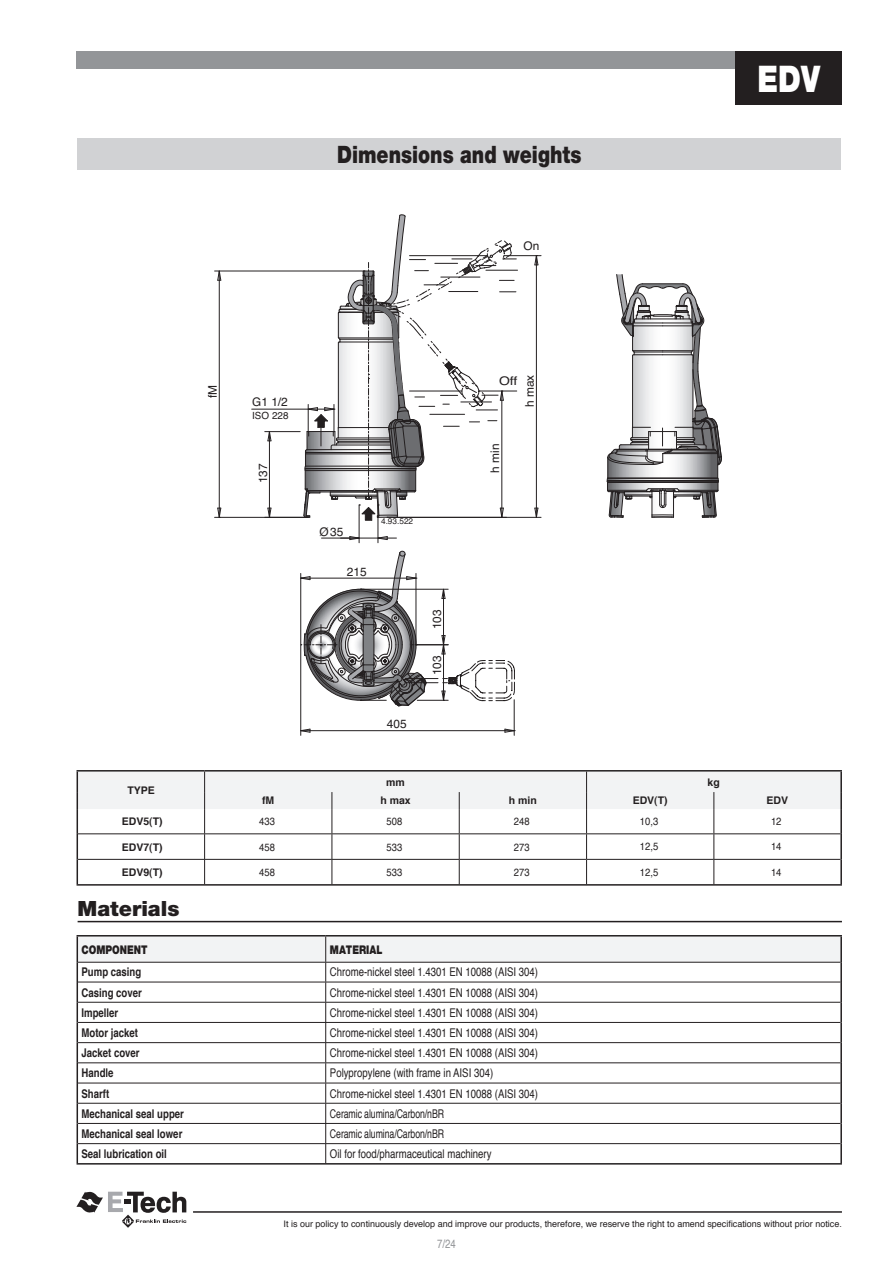
<style>
.page{position:relative;width:893px;height:1263px;background:#fff}
.page>*{position:absolute;margin:0;border:0;box-sizing:border-box;transform-origin:0 0}
.t1{font:900 36.75px "Helvetica Neue";color:#fff;scale:.8 1}
.t2{font:900 24px "Helvetica Neue";color:#231f20;scale:.8 1}
.t3{font:900 21px "Helvetica Neue";color:#231f20}
.t4{font:12px "Helvetica";color:#231f20;scale:.8 1}
.t5{font:700 12px "Helvetica";color:#231f20;scale:.8 1}
.t6{font:12px "Helvetica";color:#231f20;scale:.73 1}
.t7{font:900 12px "Helvetica Neue";color:#231f20;scale:.8 1}
.t8{font:12px "Helvetica";color:#939598;scale:.8 1}
.t9{font:11.85px "Helvetica";color:#231f20}
.t10{font:11.85px "Helvetica";color:#231f20;scale:1.17 1}
.t11{font:700 10.5px "Helvetica";color:#231f20}
.t12{font:10.5px "Helvetica";color:#231f20;scale:.9 1}
.t13{font:9.9px "Helvetica";color:#231f20}
.t14{font:9px "Helvetica";color:#231f20}
.t15{font:8.25px "Helvetica";color:#231f20}
</style>
<div class="page">
<div style="left:77px;top:51px;width:765px;height:17px;background:#939598"></div>
<svg style="left:76px;top:1191px;width:110px;height:37px"></svg>
<hr style="left:193px;top:1211px;width:649px;height:2px;background:#231f20">
<div style="left:77px;top:138px;width:763px;height:32px;background:#d1d2d4"></div>
<hr style="left:77px;top:935px;width:249px;height:1px;background:#231f20">
<hr style="left:326px;top:935px;width:516px;height:1px;background:#231f20">
<hr style="left:840px;top:936px;width:2px;height:26px;background:#231f20">
<hr style="left:840px;top:962px;width:2px;height:20px;background:#231f20">
<hr style="left:840px;top:982px;width:2px;height:20px;background:#231f20">
<hr style="left:840px;top:1002px;width:2px;height:20px;background:#231f20">
<hr style="left:840px;top:1022px;width:2px;height:21px;background:#231f20">
<hr style="left:840px;top:1043px;width:2px;height:20px;background:#231f20">
<hr style="left:840px;top:1063px;width:2px;height:20px;background:#231f20">
<hr style="left:840px;top:1083px;width:2px;height:20px;background:#231f20">
<hr style="left:840px;top:1103px;width:2px;height:20px;background:#231f20">
<hr style="left:840px;top:1123px;width:2px;height:20px;background:#231f20">
<hr style="left:840px;top:1143px;width:2px;height:20px;background:#231f20">
<hr style="left:77px;top:1163px;width:765px;height:1px;background:#231f20">
<svg style="left:77px;top:936px;width:764px;height:227px"></svg>
<hr style="left:78px;top:921px;width:764px;height:1px;background:#231f20">
<hr style="left:205px;top:770px;width:637px;height:1px;background:#231f20">
<hr style="left:77px;top:884px;width:765px;height:2px;background:#231f20">
<hr style="left:77px;top:770px;width:128px;height:1px;background:#231f20">
<svg style="left:77px;top:771px;width:765px;height:113px"></svg>
<div style="left:736px;top:51px;width:106px;height:53px;background:#231f20"></div>
<hr style="left:479px;top:391px;width:38px;height:1px;background:#231f20">
<hr style="left:504px;top:255px;width:32px;height:1px;background:#231f20">
<hr style="left:486px;top:270px;width:32px;height:1px;background:#231f20">
<hr style="left:361px;top:589px;width:87px;height:1px;background:#231f20">
<hr style="left:443px;top:598px;width:1px;height:37px;background:#231f20">
<svg style="left:441px;top:588px;width:5px;height:11px"></svg>
<hr style="left:416px;top:644px;width:32px;height:1px;background:#231f20">
<hr style="left:417px;top:700px;width:31px;height:1px;background:#231f20">
<hr style="left:300px;top:645px;width:1px;height:90px;background:#231f20">
<hr style="left:514px;top:700px;width:1px;height:35px;background:#231f20">
<hr style="left:310px;top:730px;width:195px;height:1px;background:#231f20">
<svg style="left:300px;top:728px;width:11px;height:5px"></svg>
<svg style="left:504px;top:728px;width:12px;height:5px"></svg>
<hr style="left:397px;top:517px;width:144px;height:1px;background:#231f20">
<hr style="left:536px;top:265px;width:1px;height:243px;background:#231f20">
<svg style="left:534px;top:507px;width:5px;height:11px"></svg>
<svg style="left:534px;top:255px;width:7px;height:11px"></svg>
<hr style="left:359px;top:505px;width:1px;height:38px;background:#231f20">
<hr style="left:378px;top:505px;width:1px;height:38px;background:#231f20">
<hr style="left:321px;top:538px;width:38px;height:1px;background:#231f20">
<svg style="left:341px;top:536px;width:55px;height:4px"></svg>
<hr style="left:265px;top:431px;width:35px;height:1px;background:#231f20">
<hr style="left:269px;top:441px;width:1px;height:67px;background:#231f20">
<svg style="left:267px;top:431px;width:5px;height:11px"></svg>
<svg style="left:267px;top:507px;width:5px;height:10px"></svg>
<hr style="left:252px;top:409px;width:56px;height:1px;background:#231f20">
<hr style="left:215px;top:271px;width:148px;height:1px;background:#231f20">
<hr style="left:215px;top:517px;width:92px;height:1px;background:#231f20">
<hr style="left:219px;top:280px;width:1px;height:228px;background:#231f20">
<svg style="left:217px;top:270px;width:5px;height:11px"></svg>
<svg style="left:217px;top:507px;width:5px;height:11px"></svg>
<svg style="left:303px;top:214px;width:213px;height:307px"></svg>
<svg style="left:300px;top:551px;width:127px;height:156px"></svg>
<svg style="left:606px;top:274px;width:116px;height:244px"></svg>
<hr style="left:405px;top:678px;width:33px;height:1px;background:#231f20">
<svg style="left:441px;top:635px;width:74px;height:69px"></svg>
<hr style="left:405px;top:682px;width:33px;height:1px;background:#231f20">
<p class="t11" style="left:127px;top:786px;width:29px">TYPE</p>
<h2 class="t2" style="left:337px;top:146px;width:307px">Dimensions and weights</h2>
<p class="t9" style="left:523px;top:242px;width:17px">On</p>
<h1 class="t1" style="left:757px;top:65px;width:80px">EDV</h1>
<p class="t9" style="left:208px;top:398px;width:15px;rotate:-90deg">fM</p>
<p class="t9" style="left:252px;top:398px;width:37px">G1 1/2</p>
<p class="t13" style="left:252px;top:412px;width:38px">ISO 228</p>
<p class="t9" style="left:258px;top:483px;width:21px;rotate:-90deg">137</p>
<p class="t9" style="left:319px;top:527px;width:25px">Ø35</p>
<p class="t9" style="left:347px;top:567px;width:21px">215</p>
<p class="t15" style="left:381px;top:518px;width:34px">4.93.522</p>
<p class="t9" style="left:387px;top:720px;width:21px">405</p>
<p class="t9" style="left:433px;top:629px;width:21px;rotate:-90deg">103</p>
<p class="t9" style="left:433px;top:675px;width:21px;rotate:-90deg">103</p>
<p class="t10" style="left:499px;top:377px;width:17px">Off</p>
<p class="t9" style="left:525px;top:407px;width:34px;rotate:-90deg">h max</p>
<p class="t9" style="left:491px;top:473px;width:31px;rotate:-90deg">h min</p>
<p class="t11" style="left:386px;top:778px;width:20px">mm</p>
<p class="t11" style="left:708px;top:777px;width:14px">kg</p>
<p class="t11" style="left:262px;top:796px;width:14px">fM</p>
<p class="t11" style="left:380px;top:796px;width:32px">h max</p>
<p class="t11" style="left:509px;top:796px;width:30px">h min</p>
<p class="t11" style="left:633px;top:796px;width:36px">EDV(T)</p>
<p class="t11" style="left:767px;top:796px;width:23px">EDV</p>
<p class="t11" style="left:122px;top:817px;width:42px">EDV5(T)</p>
<p class="t12" style="left:259px;top:817px;width:19px">433</p>
<p class="t12" style="left:387px;top:817px;width:19px">508</p>
<p class="t12" style="left:514px;top:817px;width:19px">248</p>
<p class="t12" style="left:640px;top:817px;width:22px">10,3</p>
<p class="t12" style="left:771px;top:817px;width:13px">12</p>
<p class="t11" style="left:122px;top:842px;width:42px">EDV7(T)</p>
<p class="t12" style="left:259px;top:842px;width:19px">458</p>
<p class="t12" style="left:387px;top:842px;width:19px">533</p>
<p class="t12" style="left:514px;top:842px;width:19px">273</p>
<p class="t12" style="left:640px;top:842px;width:22px">12,5</p>
<p class="t12" style="left:771px;top:842px;width:13px">14</p>
<p class="t11" style="left:122px;top:868px;width:42px">EDV9(T)</p>
<p class="t12" style="left:259px;top:868px;width:19px">458</p>
<p class="t12" style="left:387px;top:868px;width:19px">533</p>
<p class="t12" style="left:514px;top:868px;width:19px">273</p>
<p class="t12" style="left:640px;top:868px;width:22px">12,5</p>
<p class="t12" style="left:771px;top:868px;width:13px">14</p>
<h3 class="t3" style="left:78px;top:901px;width:103px">Materials</h3>
<p class="t7" style="left:82px;top:945px;width:84px">COMPONENT</p>
<p class="t7" style="left:330px;top:945px;width:67px">MATERIAL</p>
<p class="t5" style="left:82px;top:967px;width:76px">Pump casing</p>
<p class="t4" style="left:330px;top:967px;width:262px">Chrome-nickel steel 1.4301 EN 10088 (AISI 304)</p>
<p class="t5" style="left:82px;top:987px;width:77px">Casing cover</p>
<p class="t4" style="left:330px;top:987px;width:262px">Chrome-nickel steel 1.4301 EN 10088 (AISI 304)</p>
<p class="t5" style="left:82px;top:1007px;width:48px">Impeller</p>
<p class="t4" style="left:330px;top:1007px;width:262px">Chrome-nickel steel 1.4301 EN 10088 (AISI 304)</p>
<p class="t5" style="left:82px;top:1028px;width:72px">Motor jacket</p>
<p class="t4" style="left:330px;top:1028px;width:262px">Chrome-nickel steel 1.4301 EN 10088 (AISI 304)</p>
<p class="t5" style="left:82px;top:1048px;width:74px">Jacket cover</p>
<p class="t4" style="left:330px;top:1048px;width:262px">Chrome-nickel steel 1.4301 EN 10088 (AISI 304)</p>
<p class="t5" style="left:82px;top:1068px;width:42px">Handle</p>
<p class="t4" style="left:330px;top:1068px;width:206px">Polypropylene (with frame in AISI 304)</p>
<p class="t5" style="left:82px;top:1088px;width:36px">Sharft</p>
<p class="t4" style="left:330px;top:1088px;width:262px">Chrome-nickel steel 1.4301 EN 10088 (AISI 304)</p>
<p class="t5" style="left:82px;top:1108px;width:130px">Mechanical seal upper</p>
<p class="t6" style="left:330px;top:1108px;width:158px">Ceramic alumina/Carbon/nBR</p>
<p class="t5" style="left:82px;top:1129px;width:128px">Mechanical seal lower</p>
<p class="t6" style="left:330px;top:1129px;width:158px">Ceramic alumina/Carbon/nBR</p>
<p class="t5" style="left:82px;top:1149px;width:108px">Seal lubrication oil</p>
<p class="t4" style="left:330px;top:1149px;width:204px">Oil for food/pharmaceutical machinery</p>
<p class="t14" style="left:284px;top:1220px;width:560px">It is our policy to continuously develop and improve our products, therefore, we reserve the right to amend specifications without prior notice.</p>
<p class="t8" style="left:437px;top:1239px;width:25px">7/24</p>
</div>
